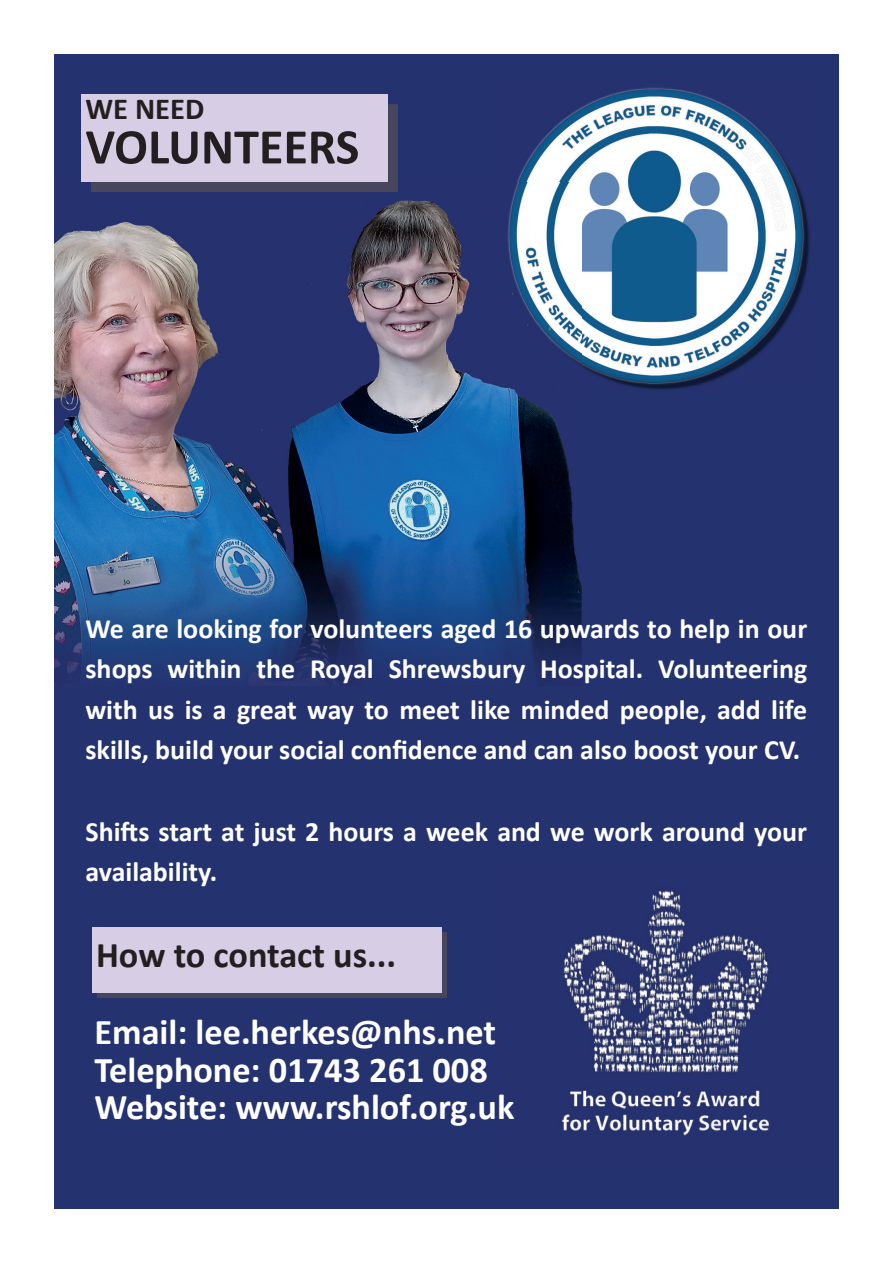
<style>
.page{position:relative;width:893px;height:1263px;background:#fff}
.page>*{position:absolute;margin:0;border:0;box-sizing:border-box;transform-origin:0 0}
.t1{font:700 50.25px "Calibri";color:#231f20}
.t2{font:700 36.3px/37.5px "Calibri";color:#fff}
.t3{font:700 36.3px "Calibri";letter-spacing:-.005em;color:#231f20}
.t4{font:700 30.6px "Calibri";color:#231f20}
.t5{font:700 27.9px/40.5px "Calibri";color:#fff;text-align:justify}
</style>
<div class="page">
<div style="left:54px;top:54px;width:785px;height:1155px;background:#24326f"></div>
<svg style="left:388px;top:104px;width:10px;height:78px"></svg>
<div style="left:81px;top:94px;width:307px;height:88px;background:#d7cde5"></div>
<img style="left:517px;top:88px;width:293px;height:301px">
<svg style="left:97px;top:932px;width:349px;height:65px;background:#646077"></svg>
<div style="left:92px;top:927px;width:349px;height:65px;background:#d7cde5"></div>
<img style="left:561px;top:890px;width:209px;height:246px">
<img style="left:54px;top:200px;width:474px;height:484px">
<img style="left:528px;top:401px;width:53px;height:270px">
<div style="left:91px;top:182px;width:307px;height:10px;background:#48465d"></div>
<img style="left:506px;top:389px;width:22px;height:6px">
<img style="left:500px;top:182px;width:81px;height:207px">
<p class="t4" style="left:85px;top:87px;width:121px">WE NEED</p>
<h1 class="t1" style="left:85px;top:111px;width:275px">VOLUNTEERS</h1>
<p class="t5" style="left:85px;top:608px;width:723px">We are looking for volunteers aged 16 upwards to help in our shops within the Royal Shrewsbury Hospital. Volunteering with us is a great way to meet like minded people, add life skills, build your social confidence and can also boost your CV.</p>
<p class="t5" style="left:85px;top:811px;width:723px">Shifts start at just 2 hours a week and we work around your availability.</p>
<h2 class="t3" style="left:96px;top:929px;width:302px">How to contact us...</h2>
<h2 class="t2" style="left:94px;top:1013px;width:422px">Email: lee.herkes@nhs.net<br>Telephone: 01743 261 008<br>Website: www.rshlof.org.uk</h2>
</div>
